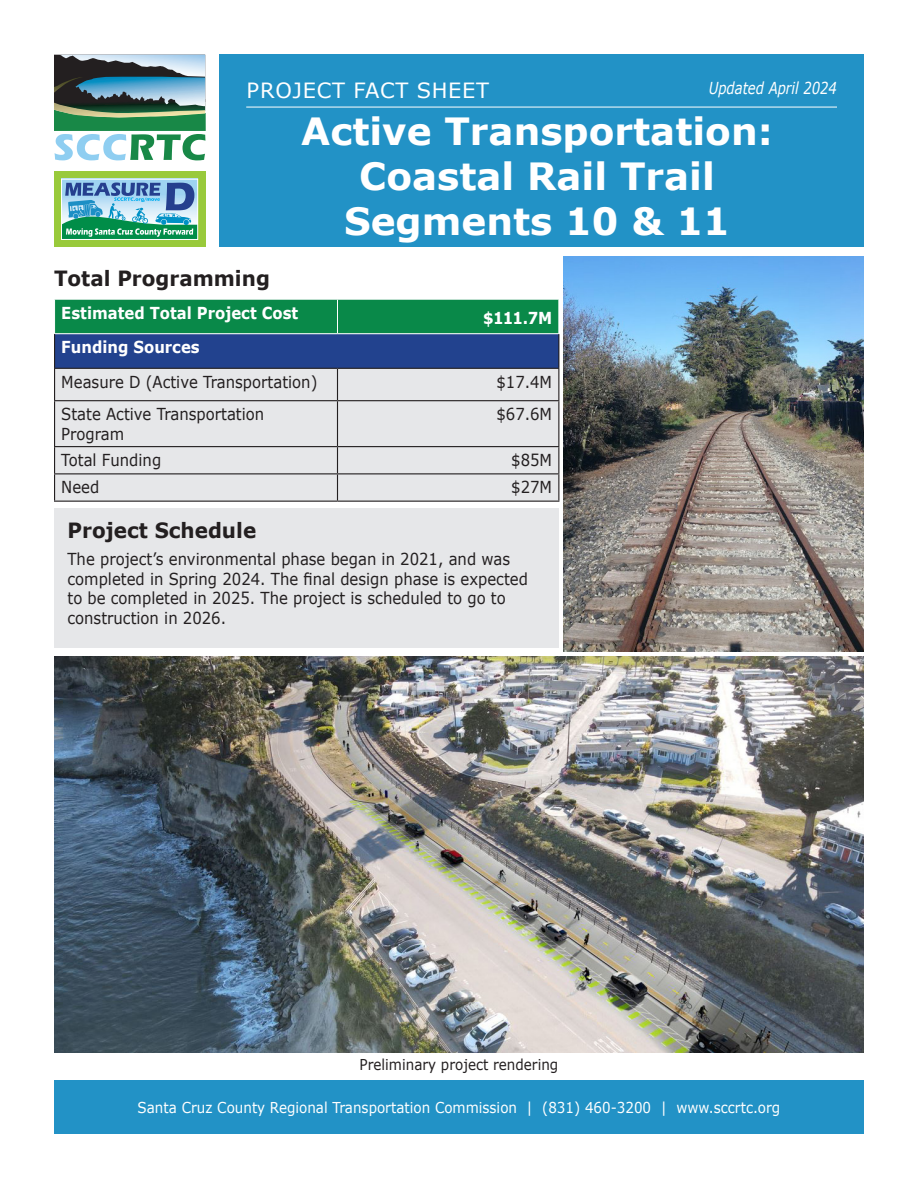
<style>
.page{position:relative;width:918px;height:1188px;background:#fff}
.page>*{position:absolute;margin:0;border:0;box-sizing:border-box;transform-origin:0 0}
.t1{font:700 37.5px/45px "Verdana";color:#fff;text-align:center}
.Copy_Heading{font:700 21px "Verdana";color:#231f20;scale:.95 1}
.t2{font:21px "Verdana";letter-spacing:.035em;color:#fff}
.Copy_Text{font:16.5px/19.8px "Verdana";color:#231f20;scale:.9 1}
.Table_Text{font:16.5px/19.8px "Verdana";color:#231f20;scale:.9 1}
.Table_Text-2{font:700 16.5px "Verdana";color:#fff;scale:.9 1}
.Table_Text_Right_Align{font:16.5px "Verdana";color:#231f20;scale:.9 1}
.t3{font:italic 16.5px "Verdana";color:#fff;scale:.8 1}
.Table_Text_Right_Align-2{font:700 16.5px "Verdana";color:#fff;scale:.9 1}
.t4{font:15px "Verdana";color:#fff;scale:.9 1}
.Copy_Text-2{font:15px "Verdana";color:#231f20;scale:.9 1}
</style>
<div class="page">
<div style="left:54px;top:172px;width:151px;height:75px;background:#99ca3b"></div>
<div style="left:61px;top:179px;width:137px;height:61px;background:linear-gradient(to right,#9ed3f1,#9ed3f1)"></div>
<div style="left:61px;top:179px;width:137px;height:61px;border:1px solid #fff"></div>
<svg style="left:61px;top:183px;width:137px;height:57px;background:#67aab3"></svg>
<svg style="left:54px;top:55px;width:151px;height:105px;background:#6d988f"></svg>
<div style="left:219px;top:55px;width:645px;height:192px;background:#2292c6"></div>
<hr style="left:246px;top:107px;width:591px;height:1px;background:#fff">
<div style="left:54px;top:1080px;width:810px;height:54px;background:#2292c6"></div>
<div style="left:55px;top:300px;width:504px;height:33px;background:#098949"></div>
<div style="left:55px;top:334px;width:504px;height:34px;background:#22428e"></div>
<div style="left:55px;top:369px;width:503px;height:132px;background:#e6e7e9"></div>
<hr style="left:337px;top:300px;width:1px;height:33px;background:#fff">
<hr style="left:54px;top:334px;width:1px;height:34px;background:#231f20">
<hr style="left:558px;top:334px;width:1px;height:34px;background:#231f20">
<hr style="left:54px;top:368px;width:284px;height:1px;background:#231f20">
<hr style="left:54px;top:369px;width:1px;height:31px;background:#231f20">
<hr style="left:338px;top:368px;width:221px;height:1px;background:#231f20">
<hr style="left:337px;top:369px;width:1px;height:31px;background:#231f20">
<hr style="left:558px;top:369px;width:1px;height:31px;background:#231f20">
<hr style="left:54px;top:400px;width:284px;height:1px;background:#231f20">
<hr style="left:54px;top:401px;width:1px;height:45px;background:#231f20">
<hr style="left:338px;top:400px;width:221px;height:1px;background:#231f20">
<hr style="left:337px;top:401px;width:1px;height:45px;background:#231f20">
<hr style="left:558px;top:401px;width:1px;height:45px;background:#231f20">
<hr style="left:54px;top:446px;width:284px;height:1px;background:#231f20">
<hr style="left:338px;top:446px;width:221px;height:1px;background:#231f20">
<hr style="left:54px;top:473px;width:284px;height:1px;background:#231f20">
<svg style="left:54px;top:447px;width:1px;height:54px"></svg>
<hr style="left:338px;top:473px;width:221px;height:1px;background:#231f20">
<svg style="left:337px;top:447px;width:1px;height:54px"></svg>
<svg style="left:558px;top:447px;width:1px;height:54px"></svg>
<hr style="left:54px;top:501px;width:284px;height:1px;background:#231f20">
<hr style="left:338px;top:501px;width:221px;height:1px;background:#231f20">
<img style="left:54px;top:657px;width:810px;height:396px">
<img style="left:564px;top:256px;width:300px;height:395px">
<div style="left:54px;top:509px;width:504px;height:139px;background:#e6e7e9"></div>
<p class="t2" style="left:247px;top:76px;width:244px">PROJECT FACT SHEET</p>
<p class="t3" style="left:709px;top:77px;width:162px">Updated April 2024</p>
<h1 class="t1" style="left:301px;top:108px;width:473px">Active Transportation:<br>Coastal Rail Trail<br>Segments 10 &amp; 11</h1>
<p class="Copy_Heading" style="left:54px;top:264px;width:229px">Total Programming</p>
<p class="Table_Text-2" style="left:61px;top:301px;width:265px">Estimated Total Project Cost</p>
<p class="Table_Text_Right_Align-2" style="left:483px;top:306px;width:78px">$111.7M</p>
<p class="Table_Text-2" style="left:61px;top:335px;width:155px">Funding Sources</p>
<p class="Table_Text" style="left:61px;top:372px;width:286px">Measure D (Active Transportation)</p>
<p class="Table_Text_Right_Align" style="left:496px;top:370px;width:63px">$17.4M</p>
<p class="Table_Text" style="left:61px;top:404px;width:227px">State Active Transportation<br>Program</p>
<p class="Table_Text_Right_Align" style="left:496px;top:403px;width:63px">$67.6M</p>
<p class="Table_Text" style="left:61px;top:450px;width:113px">Total Funding</p>
<p class="Table_Text_Right_Align" style="left:511px;top:449px;width:47px">$85M</p>
<p class="Table_Text" style="left:61px;top:477px;width:44px">Need</p>
<p class="Table_Text_Right_Align" style="left:511px;top:476px;width:47px">$27M</p>
<p class="Copy_Heading" style="left:68px;top:516px;width:200px">Project Schedule</p>
<p class="Copy_Text" style="left:68px;top:549px;width:513px">The project’s environmental phase began in 2021, and was completed in Spring 2024. The final design phase is expected to be completed in 2025. The project is scheduled to go to construction in 2026.</p>
<p class="Copy_Text-2" style="left:360px;top:1054px;width:222px">Preliminary project rendering</p>
<p class="t4" style="left:138px;top:1097px;width:716px">Santa Cruz County Regional Transportation Commission | (831) 460-3200 | www.sccrtc.org</p>
</div>
